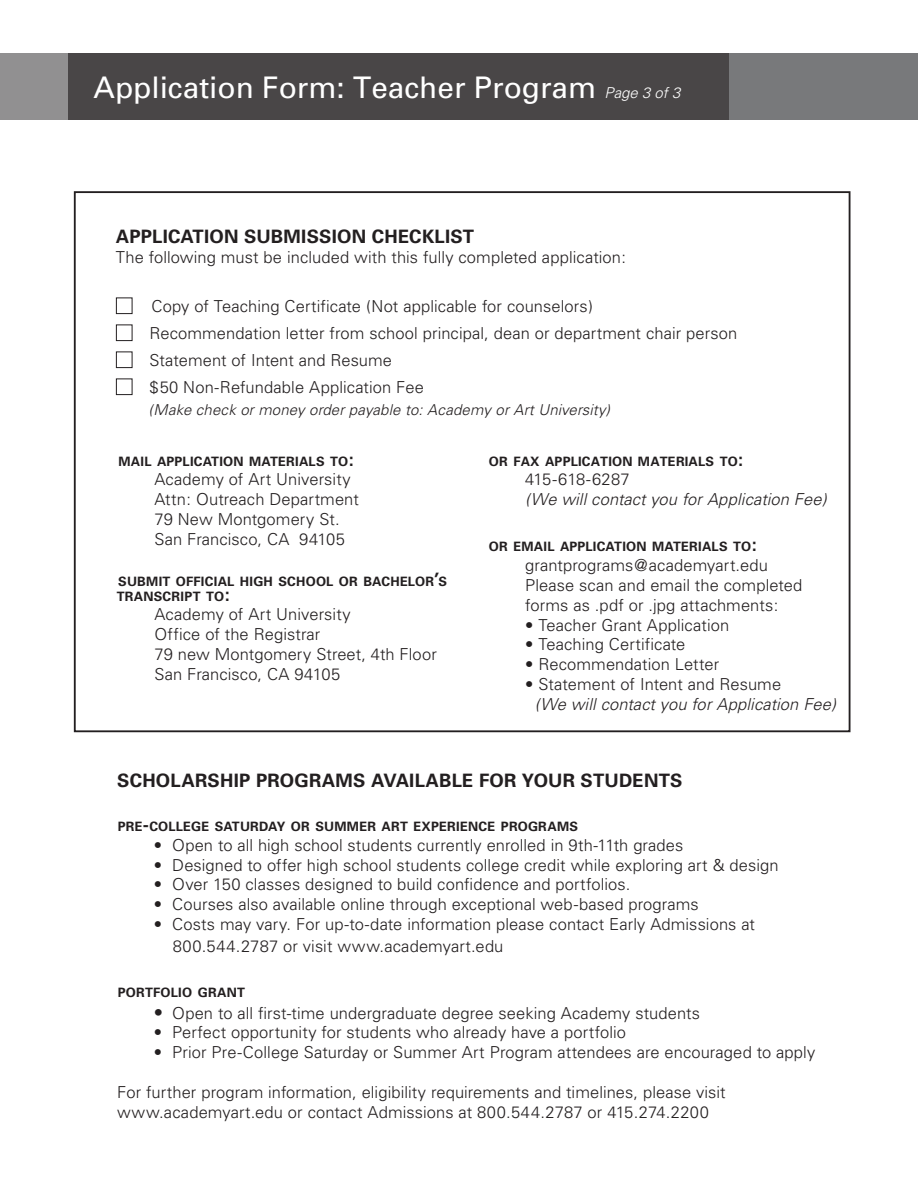
<style>
.page{position:relative;width:918px;height:1188px;background:#fff}
.page>*{position:absolute;margin:0;border:0;box-sizing:border-box;transform-origin:0 0}
.t1{font:29.7px "Univers";color:#fff}
.t2{font:700 18.45px "Univers";letter-spacing:.015em;color:#231f20}
.Paragraph_Style_1{font:300 16.5px/19.8px "Univers";letter-spacing:.005em;color:#231f20}
.Paragraph_Style_1-2{font:italic 300 16.5px/19.8px "Univers";letter-spacing:.005em;color:#231f20}
.t3{font:italic 300 15px "Univers";letter-spacing:.01em;color:#231f20}
.Paragraph_Style_1-3{font:700 12.9px/15px "Univers";letter-spacing:.015em;color:#231f20}
.s1{font-weight:300;font-style:italic;font-size:15px}
.s2{font-size:18.45px}
.s3{font-style:normal}
</style>
<div class="page">
<div style="left:116px;top:297px;width:17px;height:17px;border:1px solid #231f20"></div>
<div style="left:116px;top:324px;width:17px;height:17px;border:1px solid #231f20"></div>
<div style="left:116px;top:351px;width:17px;height:17px;border:1px solid #231f20"></div>
<div style="left:116px;top:378px;width:17px;height:17px;border:1px solid #231f20"></div>
<div style="left:0;top:53px;width:918px;height:67px;background:#919091"></div>
<div style="left:68px;top:53px;width:850px;height:67px;background:#494647"></div>
<div style="left:729px;top:53px;width:189px;height:67px;background:#78797b"></div>
<p class="t1" style="left:94px;top:70px;width:588px">Application Form: Teacher Program <span class="s1">Page 3 of 3</span></p>
<p class="t2" style="left:116px;top:226px;width:360px">APPLICATION SUBMISSION CHECKLIST</p>
<p class="Paragraph_Style_1" style="left:116px;top:247px;width:512px">The following must be included with this fully completed application:</p>
<p class="Paragraph_Style_1" style="left:151px;top:296px;width:443px">Copy of Teaching Certificate (Not applicable for counselors)</p>
<p class="Paragraph_Style_1" style="left:149px;top:323px;width:589px">Recommendation letter from school principal, dean or department chair person</p>
<p class="Paragraph_Style_1" style="left:149px;top:350px;width:244px">Statement of Intent and Resume</p>
<p class="Paragraph_Style_1" style="left:149px;top:377px;width:276px">$50 Non-Refundable Application Fee</p>
<p class="t3" style="left:148px;top:401px;width:463px">(Make check or money order payable to: Academy or Art University)</p>
<p class="Paragraph_Style_1-3" style="left:118px;top:453px;width:237px">MAIL APPLICATION MATERIALS TO<span class="s2">:</span></p>
<p class="Paragraph_Style_1" style="left:154px;top:470px;width:206px">Academy of Art University<br>Attn: Outreach Department<br>79 New Montgomery St.<br>San Francisco, CA 94105</p>
<p class="Paragraph_Style_1-3" style="left:117px;top:573px;width:332px">SUBMIT OFFICIAL HIGH SCHOOL OR BACHELOR<span class="s2">’</span>S<br>TRANSCRIPT TO<span class="s2">:</span></p>
<p class="Paragraph_Style_1" style="left:154px;top:605px;width:198px">Academy of Art University</p>
<p class="Paragraph_Style_1" style="left:154px;top:624px;width:168px">Office of the Registrar</p>
<p class="Paragraph_Style_1" style="left:154px;top:644px;width:284px">79 new Montgomery Street, 4th Floor</p>
<p class="Paragraph_Style_1" style="left:154px;top:664px;width:187px">San Francisco, CA 94105</p>
<p class="Paragraph_Style_1-3" style="left:489px;top:453px;width:256px">OR FAX APPLICATION MATERIALS TO<span class="s2">:</span></p>
<p class="Paragraph_Style_1-2" style="left:525px;top:470px;width:303px"><span class="s3">415-618-6287<br></span>(We will contact you for Application Fee)</p>
<p class="Paragraph_Style_1-3" style="left:489px;top:539px;width:269px">OR EMAIL APPLICATION MATERIALS TO<span class="s2">:</span></p>
<p class="Paragraph_Style_1" style="left:525px;top:555px;width:244px">grantprograms@academyart.edu</p>
<p class="Paragraph_Style_1" style="left:525px;top:575px;width:279px">Please scan and email the completed</p>
<p class="Paragraph_Style_1" style="left:525px;top:595px;width:255px">forms as .pdf or .jpg attachments:</p>
<p class="Paragraph_Style_1" style="left:525px;top:615px;width:206px">• Teacher Grant Application</p>
<p class="Paragraph_Style_1" style="left:525px;top:635px;width:162px">• Teaching Certificate</p>
<p class="Paragraph_Style_1" style="left:525px;top:654px;width:196px">• Recommendation Letter</p>
<p class="Paragraph_Style_1" style="left:525px;top:674px;width:257px">• Statement of Intent and Resume</p>
<p class="Paragraph_Style_1-2" style="left:535px;top:694px;width:303px">(We will contact you for Application Fee)</p>
<p class="t2" style="left:117px;top:769px;width:567px">SCHOLARSHIP PROGRAMS AVAILABLE FOR YOUR STUDENTS</p>
<p class="Paragraph_Style_1-3" style="left:118px;top:819px;width:462px">PRE<span class="s2">-</span>COLLEGE SATURDAY OR SUMMER ART EXPERIENCE PROGRAMS</p>
<p class="Paragraph_Style_1" style="left:154px;top:835px;width:531px">• Open to all high school students currently enrolled in 9th-11th grades</p>
<p class="Paragraph_Style_1" style="left:154px;top:855px;width:626px">• Designed to offer high school students college credit while exploring art &amp; design</p>
<p class="Paragraph_Style_1" style="left:154px;top:875px;width:478px">• Over 150 classes designed to build confidence and portfolios.</p>
<p class="Paragraph_Style_1" style="left:154px;top:894px;width:547px">• Courses also available online through exceptional web-based programs</p>
<p class="Paragraph_Style_1" style="left:173px;top:913px;width:584px;line-height:22.2px;text-indent:-19px">• Costs may vary. For up-to-date information please contact Early Admissions at<br>800.544.2787 or visit www.academyart.edu</p>
<p class="Paragraph_Style_1-3" style="left:118px;top:984px;width:129px">PORTFOLIO GRANT</p>
<p class="Paragraph_Style_1" style="left:154px;top:1003px;width:548px"><span class="s2">•</span> Open to all first-time undergraduate degree seeking Academy students</p>
<p class="Paragraph_Style_1" style="left:154px;top:1023px;width:474px">• Perfect opportunity for students who already have a portfolio</p>
<p class="Paragraph_Style_1" style="left:154px;top:1043px;width:663px">• Prior Pre-College Saturday or Summer Art Program attendees are encouraged to apply</p>
<p class="Paragraph_Style_1" style="left:117px;top:1082px;width:610px">For further program information, eligibility requirements and timelines, please visit</p>
<p class="Paragraph_Style_1" style="left:117px;top:1102px;width:593px">www.academyart.edu or contact Admissions at 800.544.2787 or 415.274.2200</p>
</div>
